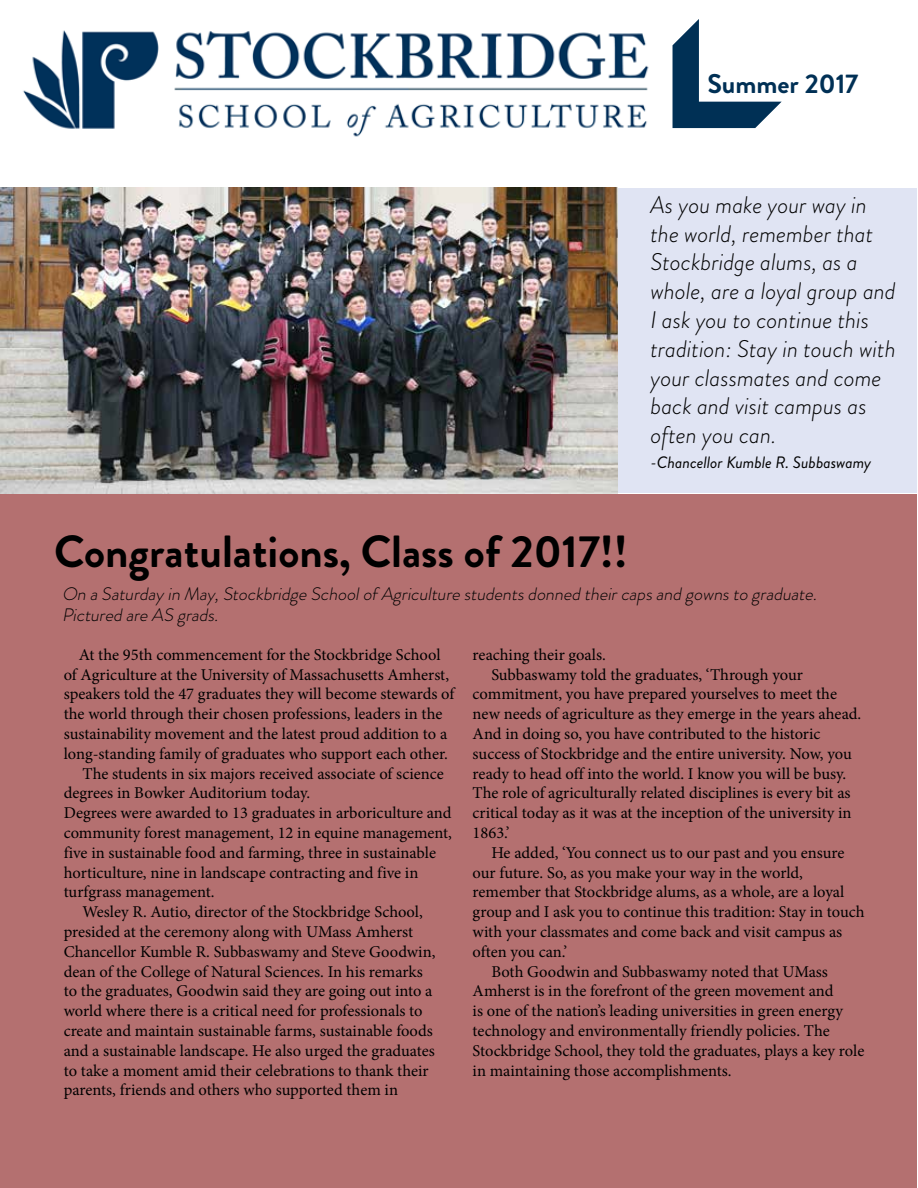
<style>
.page{position:relative;width:918px;height:1188px;background:#fff}
.page>*{position:absolute;margin:0;border:0;box-sizing:border-box;transform-origin:0 0}
.t1{font:700 45px "Brandon Grotesque";color:#000}
.t2{font:700 27px "Brandon Grotesque";color:#003055}
.t3{font:italic 300 24px/28.8px "Brandon Grotesque";color:#000}
.t4{font:italic 300 18px/21.6px "Brandon Grotesque";color:#000}
.t5{font:16.5px "Minion Pro";letter-spacing:-.005em;color:#000}
.t6{font:italic 16.5px "Brandon Grotesque";color:#000}
</style>
<div class="page">
<div style="left:1px;top:494px;width:916px;height:693px;background:#b47070"></div>
<div style="left:619px;top:188px;width:298px;height:304px;background:#e0e4f3"></div>
<img style="left:23px;top:30px;width:688px;height:107px">
<svg style="left:673px;top:19px;width:109px;height:109px"></svg>
<img style="left:0;top:188px;width:618px;height:305px">
<h2 class="t2" style="left:708px;top:65px;width:152px">Summer 2017</h2>
<h1 class="t1" style="left:54px;top:520px;width:575px">Congratulations, Class of 2017!!</h1>
<h3 class="t3" style="left:651px;top:190px;width:247px">As you make your way in the world, remember that<br>Stockbridge alums, as a whole, are a loyal group and<br>I ask you to continue this tradition: Stay in touch with your classmates and come back and visit campus as often you can.</h3>
<p class="t6" style="left:651px;top:451px;width:222px">-Chancellor Kumble R. Subbaswamy</p>
<p class="t4" style="left:62px;top:583px;width:761px">On aSaturdayin May,Stockbridge Schoolof Agriculture studentsdonned theircapsand gownsto graduate.<br>Pictured are AS grads.</p>
<p class="t5" style="left:79px;top:644px;width:363px">At the 95th commencement for the Stockbridge School</p>
<p class="t5" style="left:64px;top:663px;width:387px">of Agriculture at the University of Massachusetts Amherst,</p>
<p class="t5" style="left:64px;top:683px;width:392px">speakers told the 47 graduates they will become stewards of</p>
<p class="t5" style="left:64px;top:703px;width:380px">the world through their chosen professions, leaders in the</p>
<p class="t5" style="left:64px;top:723px;width:385px">sustainability movement and the latest proud addition to a</p>
<p class="t5" style="left:64px;top:743px;width:386px">long-standing family of graduates who support each other.</p>
<p class="t5" style="left:83px;top:762px;width:363px">The students in six majors received associate of science</p>
<p class="t5" style="left:64px;top:782px;width:248px">degrees in Bowker Auditorium today.</p>
<p class="t5" style="left:64px;top:802px;width:389px">Degrees were awarded to 13 graduates in arboriculture and</p>
<p class="t5" style="left:64px;top:822px;width:390px">community forest management, 12 in equine management,</p>
<p class="t5" style="left:64px;top:842px;width:374px">five in sustainable food and farming, three in sustainable</p>
<p class="t5" style="left:64px;top:861px;width:356px">horticulture, nine in landscape contracting and five in</p>
<p class="t5" style="left:64px;top:881px;width:152px">turfgrass management.</p>
<p class="t5" style="left:83px;top:901px;width:342px">Wesley R. Autio, director of the Stockbridge School,</p>
<p class="t5" style="left:64px;top:921px;width:351px">presided at the ceremony along with UMass Amherst</p>
<p class="t5" style="left:64px;top:941px;width:373px">Chancellor Kumble R. Subbaswamy and Steve Goodwin,</p>
<p class="t5" style="left:64px;top:960px;width:360px">dean of the College of Natural Sciences. In his remarks</p>
<p class="t5" style="left:64px;top:980px;width:370px">to the graduates, Goodwin said they are going out into a</p>
<p class="t5" style="left:64px;top:1000px;width:360px">world where there is a critical need for professionals to</p>
<p class="t5" style="left:64px;top:1020px;width:371px">create and maintain sustainable farms, sustainable foods</p>
<p class="t5" style="left:64px;top:1040px;width:373px">and a sustainable landscape. He also urged the graduates</p>
<p class="t5" style="left:64px;top:1059px;width:366px">to take a moment amid their celebrations to thank their</p>
<p class="t5" style="left:64px;top:1079px;width:336px">parents, friends and others who supported them in</p>
<p class="t5" style="left:473px;top:644px;width:135px">reaching their goals.</p>
<p class="t5" style="left:491px;top:663px;width:313px">Subbaswamy told the graduates, ‘Through your</p>
<p class="t5" style="left:473px;top:683px;width:366px">commitment, you have prepared yourselves to meet the</p>
<p class="t5" style="left:473px;top:703px;width:390px">new needs of agriculture as they emerge in the years ahead.</p>
<p class="t5" style="left:473px;top:723px;width:349px">And in doing so, you have contributed to the historic</p>
<p class="t5" style="left:473px;top:743px;width:381px">success of Stockbridge and the entire university. Now, you</p>
<p class="t5" style="left:473px;top:762px;width:375px">ready to head off into the world. I know you will be busy.</p>
<p class="t5" style="left:473px;top:782px;width:379px">The role of agriculturally related disciplines is every bit as</p>
<p class="t5" style="left:473px;top:802px;width:380px">critical today as it was at the inception of the university in</p>
<p class="t5" style="left:473px;top:822px;width:38px">1863.’</p>
<p class="t5" style="left:491px;top:842px;width:355px">He added, ‘You connect us to our past and you ensure</p>
<p class="t5" style="left:473px;top:861px;width:332px">our future. So, as you make your way in the world,</p>
<p class="t5" style="left:473px;top:881px;width:373px">remember that Stockbridge alums, as a whole, are a loyal</p>
<p class="t5" style="left:473px;top:901px;width:393px">group and I ask you to continue this tradition: Stay in touch</p>
<p class="t5" style="left:473px;top:921px;width:371px">with your classmates and come back and visit campus as</p>
<p class="t5" style="left:473px;top:941px;width:96px">often you can.’</p>
<p class="t5" style="left:491px;top:960px;width:338px">Both Goodwin and Subbaswamy noted that UMass</p>
<p class="t5" style="left:473px;top:980px;width:362px">Amherst is in the forefront of the green movement and</p>
<p class="t5" style="left:473px;top:1000px;width:372px">is one of the nation’s leading universities in green energy</p>
<p class="t5" style="left:473px;top:1020px;width:359px">technology and environmentally friendly policies. The</p>
<p class="t5" style="left:473px;top:1040px;width:393px">Stockbridge School, they told the graduates, plays a key role</p>
<p class="t5" style="left:473px;top:1059px;width:261px">in maintaining those accomplishments.</p>
</div>
